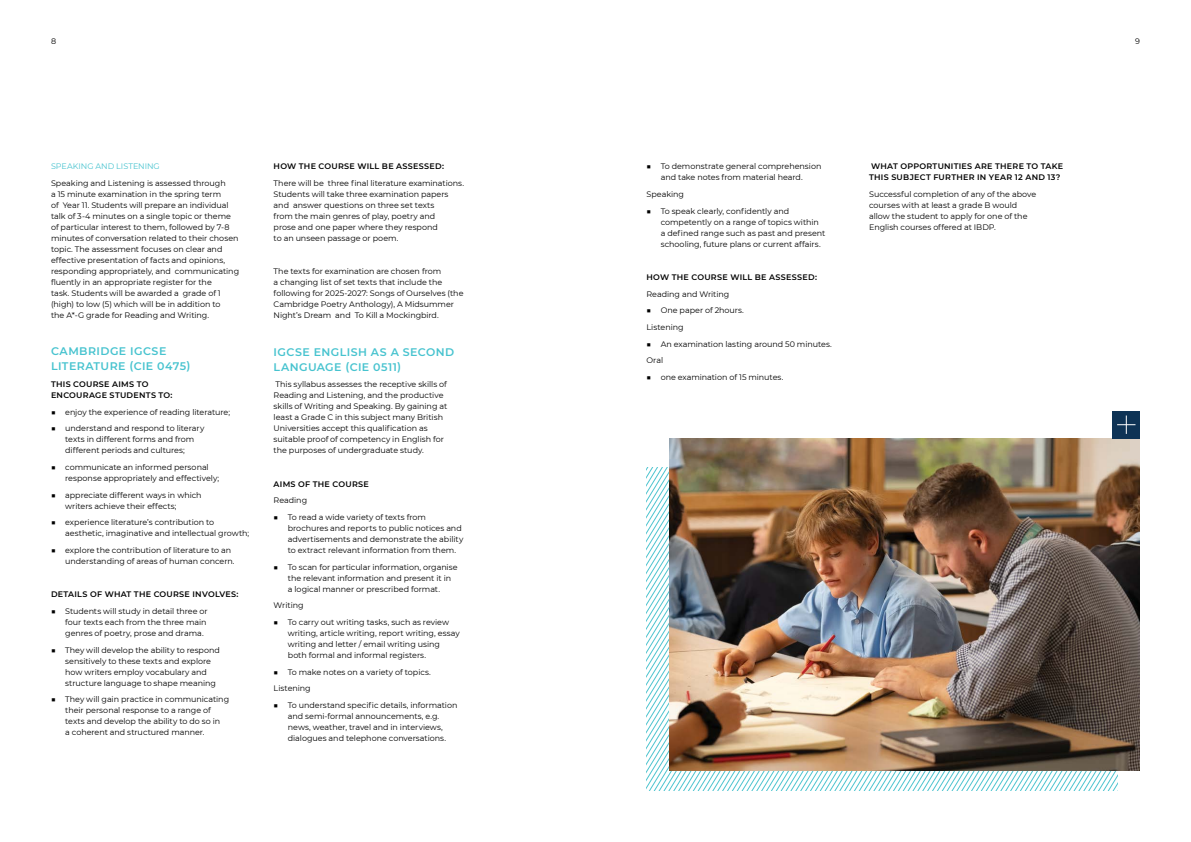
<style>
.page{position:relative;width:1191px;height:842px;background:#fff}
.page>*{position:absolute;margin:0;border:0;box-sizing:border-box;transform-origin:0 0}
.t1{font:600 11px/15px "Montserrat";letter-spacing:.04em;color:#47c3cf}
.t2{font:8px/11px "Montserrat";letter-spacing:-.005em;color:#000}
.t3{font:600 8px/11px "Montserrat";letter-spacing:.035em;color:#000}
.t4{font:8px "Montserrat";color:#47c3cf}
</style>
<div class="page">
<svg style="left:646px;top:468px;width:58px;height:323px"></svg>
<svg style="left:997px;top:770px;width:120px;height:21px"></svg>
<img style="left:669px;top:438px;width:470px;height:332px">
<div style="left:1112px;top:411px;width:28px;height:27px;background:#0e3355"></div>
<svg style="left:1117px;top:415px;width:18px;height:19px"></svg>
<p class="t2" style="left:51px;top:35px;width:7px">8</p>
<p class="t4" style="left:51px;top:161px;width:110px">SPEAKING AND LISTENING</p>
<p class="t2" style="left:51px;top:177px;width:190px">Speaking and Listening is assessed through<br>a 15 minute examination in the spring term<br>of Year 11. Students will prepare an individual talk of 3-4 minutes on a single topic or theme of particular interest to them, followed by 7-8 minutes of conversation related to their chosen topic. The assessment focuses on clear and effective presentation of facts and opinions, responding appropriately, and communicating fluently in an appropriate register for the<br>task. Students will be awarded a grade of 1 (high) to low (5) which will be in addition to<br>the A*-G grade for Reading and Writing.</p>
<h1 class="t1" style="left:51px;top:343px;width:141px">CAMBRIDGE IGCSE<br>LITERATURE (CIE 0475)</h1>
<p class="t3" style="left:51px;top:378px;width:123px">THIS COURSE AIMS TO<br>ENCOURAGE STUDENTS TO:</p>
<p class="t2" style="left:51px;top:406px;width:181px">■ enjoy the experience of reading literature;</p>
<p class="t2" style="left:65px;top:423px;width:141px;text-indent:-14px">■ understand and respond to literary texts in different forms and from different periods and cultures;</p>
<p class="t2" style="left:65px;top:461px;width:156px;text-indent:-14px">■ communicate an informed personal response appropriately and effectively;</p>
<p class="t2" style="left:65px;top:489px;width:138px;text-indent:-14px">■ appreciate different ways in which writers achieve their effects;</p>
<p class="t2" style="left:65px;top:517px;width:185px;text-indent:-14px">■ experience literature’s contribution to aesthetic, imaginative and intellectual growth;</p>
<p class="t2" style="left:65px;top:544px;width:171px;text-indent:-14px">■ explore the contribution of literature to an understanding of areas of human concern.</p>
<p class="t3" style="left:51px;top:589px;width:189px">DETAILS OF WHAT THE COURSE INVOLVES:</p>
<p class="t2" style="left:65px;top:605px;width:144px;text-indent:-14px">■ Students will study in detail three or four texts each from the three main genres of poetry, prose and drama.</p>
<p class="t2" style="left:65px;top:644px;width:156px;text-indent:-14px">■ They will develop the ability to respond sensitively to these texts and explore how writers employ vocabulary and structure language to shape meaning</p>
<p class="t2" style="left:65px;top:694px;width:165px;text-indent:-14px">■ They will gain practice in communicating their personal response to a range of texts and develop the ability to do so in<br>a coherent and structured manner.</p>
<p class="t3" style="left:274px;top:161px;width:172px">HOW THE COURSE WILL BE ASSESSED:</p>
<p class="t2" style="left:274px;top:177px;width:192px">There will be three final literature examinations.<br>Students will take three examination papers and answer questions on three set texts<br>from the main genres of play, poetry and<br>prose and one paper where they respond<br>to an unseen passage or poem.</p>
<p class="t2" style="left:274px;top:266px;width:191px">The texts for examination are chosen from<br>a changing list of set texts that include the following for 2025-2027: Songs of Ourselves (the Cambridge Poetry Anthology), A Midsummer Night’s Dream and To Kill a Mockingbird.</p>
<h1 class="t1" style="left:274px;top:344px;width:182px">IGCSE ENGLISH AS A SECOND<br>LANGUAGE (CIE 0511)</h1>
<p class="t2" style="left:274px;top:379px;width:175px">This syllabus assesses the receptive skills of Reading and Listening, and the productive skills of Writing and Speaking. By gaining at least a Grade C in this subject many British Universities accept this qualification as suitable proof of competency in English for the purposes of undergraduate study.</p>
<p class="t3" style="left:274px;top:478px;width:97px">AIMS OF THE COURSE</p>
<p class="t2" style="left:274px;top:495px;width:35px">Reading</p>
<p class="t2" style="left:288px;top:511px;width:177px;text-indent:-14px">■ To read a wide variety of texts from brochures and reports to public notices and advertisements and demonstrate the ability to extract relevant information from them.</p>
<p class="t2" style="left:288px;top:561px;width:171px;text-indent:-14px">■ To scan for particular information, organise the relevant information and present it in a logical manner or prescribed format.</p>
<p class="t2" style="left:274px;top:600px;width:31px">Writing</p>
<p class="t2" style="left:288px;top:616px;width:173px;text-indent:-14px">■ To carry out writing tasks, such as review writing, article writing, report writing, essay writing and letter / email writing using both formal and informal registers.</p>
<p class="t2" style="left:274px;top:663px;width:159px;line-height:16.7px">■ To make notes on a variety of topics.<br>Listening</p>
<p class="t2" style="left:274px;top:699px;width:185px;text-align:center">■ To understand specific details, information and semi-formal announcements, e.g.<br>news, weather, travel and in interviews, dialogues and telephone conversations.</p>
<p class="t2" style="left:646px;top:161px;width:176px;text-align:center">■ To demonstrate general comprehension and take notes from material heard.</p>
<p class="t2" style="left:646px;top:188px;width:39px">Speaking</p>
<p class="t2" style="left:660px;top:205px;width:166px;text-indent:-14px">■ To speak clearly, confidently and competently on a range of topics within a defined range such as past and present schooling, future plans or current affairs.</p>
<p class="t3" style="left:646px;top:271px;width:172px">HOW THE COURSE WILL BE ASSESSED:</p>
<p class="t2" style="left:646px;top:288px;width:84px">Reading and Writing</p>
<p class="t2" style="left:646px;top:302px;width:99px;line-height:16.7px">■ One paper of 2hours.<br>Listening</p>
<p class="t2" style="left:646px;top:335px;width:187px;line-height:16.7px">■ An examination lasting around 50 minutes.<br>Oral</p>
<p class="t2" style="left:646px;top:371px;width:138px">■ one examination of 15 minutes.</p>
<p class="t3" style="left:869px;top:161px;width:195px">WHAT OPPORTUNITIES ARE THERE TO TAKE<br>THIS SUBJECT FURTHER IN YEAR 12 AND 13?</p>
<p class="t2" style="left:869px;top:188px;width:169px">Successful completion of any of the above courses with at least a grade B would allow the student to apply for one of the English courses offered at IBDP.</p>
<p class="t2" style="left:1135px;top:35px;width:6px">9</p>
</div>
